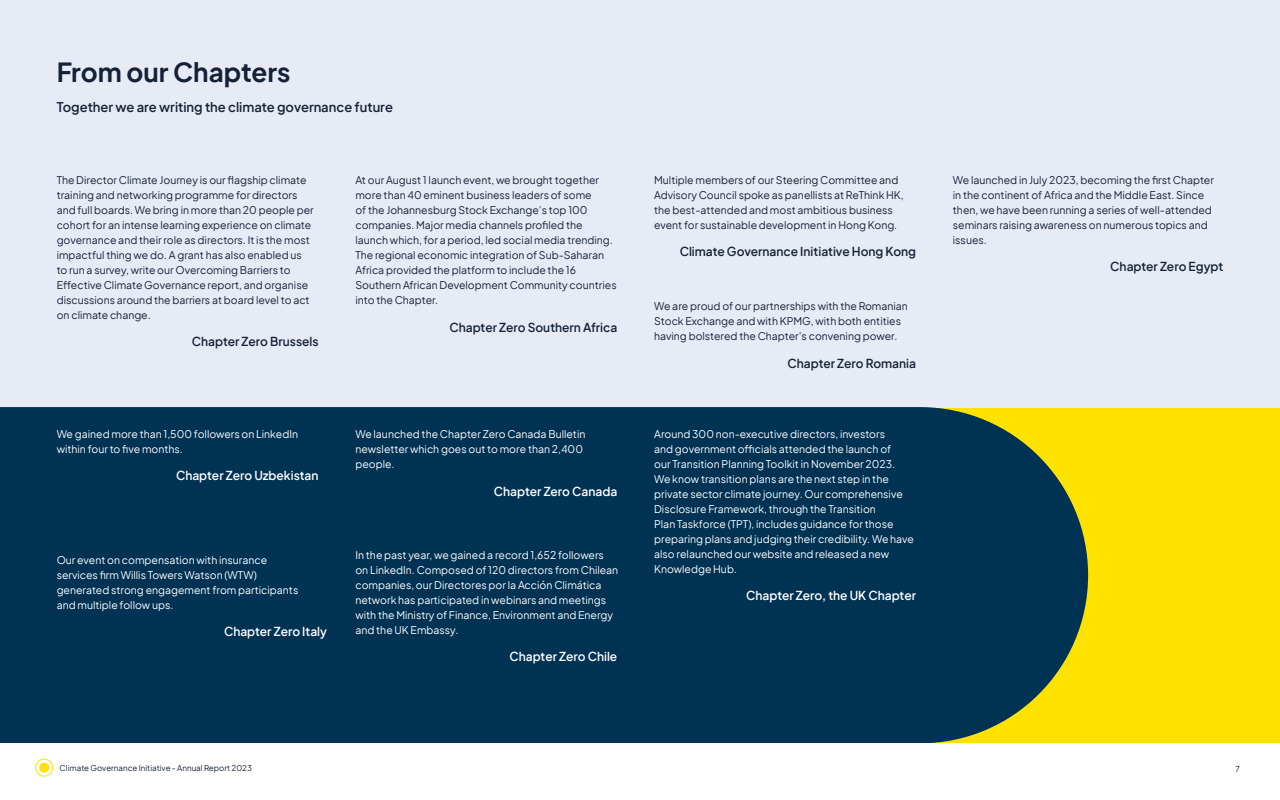
<style>
.page{position:relative;width:1280px;height:800px;background:#fff}
.page>*{position:absolute;margin:0;border:0;box-sizing:border-box;transform-origin:0 0}
.t1{font:700 26px "Plus Jakarta Sans";color:#152137}
.t2{font:600 13px "Plus Jakarta Sans";color:#152137}
.t3{font:600 12px "Plus Jakarta Sans";color:#152137}
.t4{font:600 12px "Plus Jakarta Sans";color:#fff}
.t5{font:10.5px/15px "Plus Jakarta Sans";color:#152137}
.t6{font:10.5px/15px "Plus Jakarta Sans";color:#fff}
.t7{font:8px "Plus Jakarta Sans";color:#152137}
</style>
<div class="page">
<div style="left:677px;top:404px;width:603px;height:350px;background:#ffe200"></div>
<div style="left:0;top:0;width:1280px;height:407px;background:#e6ebf5"></div>
<div style="left:0;top:407px;width:1088px;height:336px;background:#003254"></div>
<div style="left:0;top:743px;width:1280px;height:57px;background:#fff"></div>
<div style="left:35px;top:759px;width:18px;height:18px;border:1px solid #ffe200;border-radius:50%"></div>
<div style="left:39px;top:763px;width:10px;height:10px;background:#ffe200;border-radius:50%"></div>
<h1 class="t1" style="left:57px;top:49px;width:235px">From our Chapters</h1>
<p class="t2" style="left:57px;top:96px;width:338px">Together we are writing the climate governance future</p>
<p class="t5" style="left:57px;top:171px;width:259px">The Director Climate Journey is our flagship climate training and networking programme for directors and full boards. We bring in more than 20 people per cohort for an intense learning experience on climate governance and their role as directors. It is the most impactful thing we do. A grant has also enabled us to run a survey, write our Overcoming Barriers to Effective Climate Governance report, and organise discussions around the barriers at board level to act on climate change.</p>
<p class="t3" style="left:192px;top:331px;width:128px">Chapter Zero Brussels</p>
<p class="t5" style="left:355px;top:171px;width:263px">At our August 1 launch event, we brought together more than 40 eminent business leaders of some<br>of the Johannesburg Stock Exchange’s top 100 companies. Major media channels profiled the launch which, for a period, led social media trending.<br>The regional economic integration of Sub-Saharan Africa provided the platform to include the 16<br>Southern African Development Community countries into the Chapter.</p>
<p class="t3" style="left:449px;top:317px;width:169px">Chapter Zero Southern Africa</p>
<p class="t6" style="left:57px;top:426px;width:243px">We gained more than 1,500 followers on LinkedIn within four to five months.</p>
<p class="t4" style="left:176px;top:465px;width:144px">Chapter Zero Uzbekistan</p>
<p class="t6" style="left:57px;top:552px;width:243px">Our event on compensation with insurance services firm Willis Towers Watson (WTW) generated strong engagement from participants and multiple follow ups.</p>
<p class="t4" style="left:224px;top:621px;width:105px">Chapter Zero Italy</p>
<p class="t6" style="left:355px;top:426px;width:232px">We launched the Chapter Zero Canada Bulletin newsletter which goes out to more than 2,400 people.</p>
<p class="t4" style="left:494px;top:481px;width:125px">Chapter Zero Canada</p>
<p class="t6" style="left:355px;top:546px;width:264px">In the past year, we gained a record 1,652 followers on LinkedIn. Composed of 120 directors from Chilean companies, our Directores por la Acción Climática network has participated in webinars and meetings with the Ministry of Finance, Environment and Energy and the UK Embassy.</p>
<p class="t4" style="left:509px;top:646px;width:109px">Chapter Zero Chile</p>
<p class="t5" style="left:654px;top:171px;width:251px">Multiple members of our Steering Committee and Advisory Council spoke as panellists at ReThink HK, the best-attended and most ambitious business event for sustainable development in Hong Kong.</p>
<p class="t3" style="left:680px;top:241px;width:238px">Climate Governance Initiative Hong Kong</p>
<p class="t5" style="left:654px;top:297px;width:255px">We are proud of our partnerships with the Romanian<br>Stock Exchange and with KPMG, with both entities having bolstered the Chapter’s convening power.</p>
<p class="t3" style="left:788px;top:353px;width:130px">Chapter Zero Romania</p>
<p class="t6" style="left:654px;top:426px;width:261px">Around 300 non-executive directors, investors<br>and government officials attended the launch of<br>our Transition Planning Toolkit in November 2023.<br>We know transition plans are the next step in the private sector climate journey. Our comprehensive Disclosure Framework, through the Transition<br>Plan Taskforce (TPT), includes guidance for those preparing plans and judging their credibility. We have also relaunched our website and released a new Knowledge Hub.</p>
<p class="t4" style="left:746px;top:585px;width:171px">Chapter Zero, the UK Chapter</p>
<p class="t5" style="left:953px;top:171px;width:263px">We launched in July 2023, becoming the first Chapter in the continent of Africa and the Middle East. Since then, we have been running a series of well-attended seminars raising awareness on numerous topics and issues.</p>
<p class="t3" style="left:1110px;top:256px;width:114px">Chapter Zero Egypt</p>
<p class="t7" style="left:60px;top:761px;width:194px">Climate Governance Initiative - Annual Report 2023</p>
<p class="t7" style="left:1236px;top:763px;width:6px">7</p>
</div>
